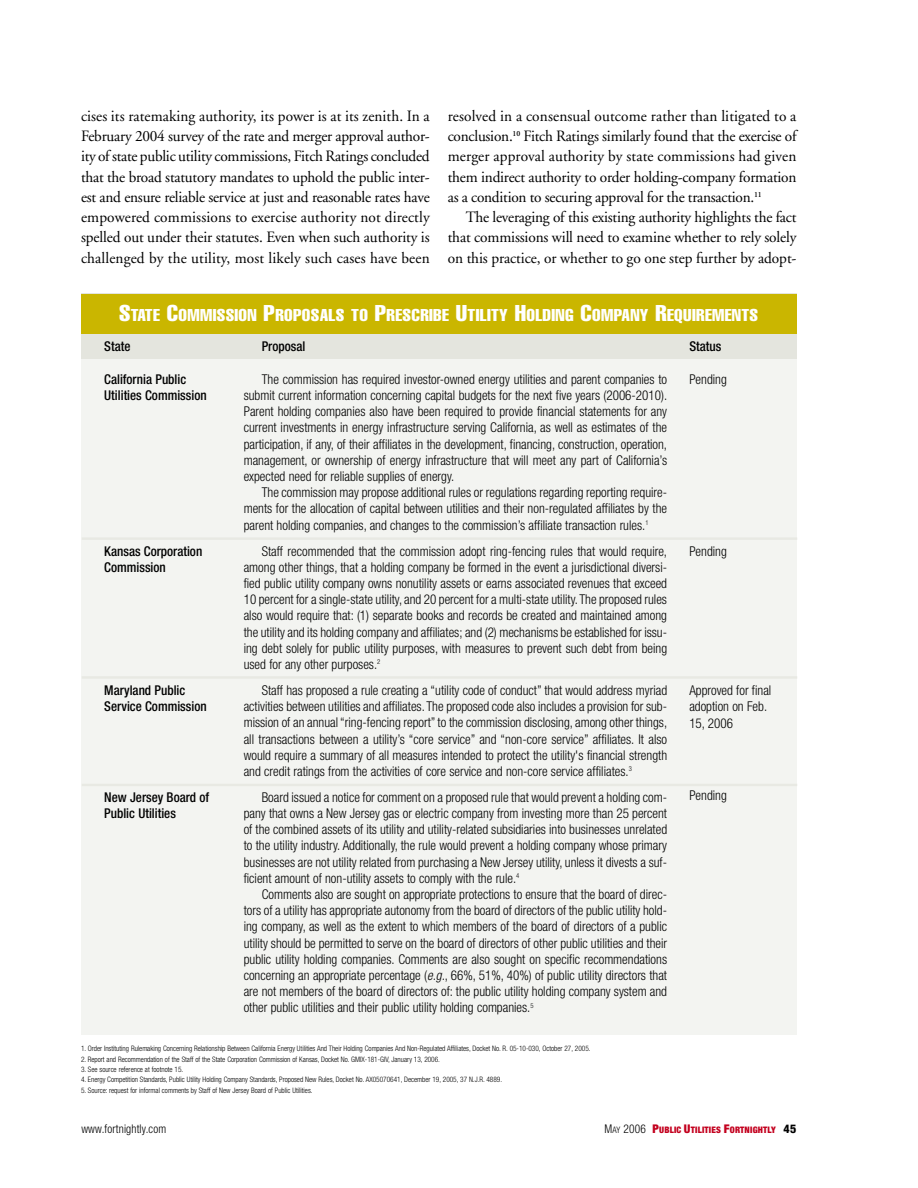
<style>
.page{position:relative;width:918px;height:1188px;background:#fff}
.page>*{position:absolute;margin:0;border:0;box-sizing:border-box;transform-origin:0 0}
.t1{font:extra-condensed 16.8px "Helvetica";letter-spacing:.02em;color:#fff;scale:1.09 1}
.t2{font:15.75px/20.2px "Adobe Garamond";letter-spacing:-.005em;color:#000;text-align:justify}
.t3{font:300 condensed 13.5px/16.2px "Helvetica Neue";color:#000;text-align:justify}
.t4{font:500 condensed 13.5px/16.2px "Helvetica Neue";color:#000}
.t5{font:300 condensed 12px "Helvetica Neue";letter-spacing:.015em;color:#000;scale:.95 1}
.t6{font:900 condensed 9px "Helvetica Neue";letter-spacing:.02em;color:#c3001e}
.t7{font:300 condensed 7.5px "Helvetica Neue";color:#000}
.s1{font-size:22.5px}
.s2{font-style:italic}
.s3{font-weight:300;font-size:12px;color:#000}
.s4{font-weight:300;color:#000}
.s5{font-size:12px}
.s6{font-weight:800;font-size:12px;color:#000}
</style>
<div class="page">
<div style="left:82px;top:294px;width:715px;height:741px;background:#f3f4f1"></div>
<div style="left:82px;top:294px;width:715px;height:65px;background:#e4e5de"></div>
<div style="left:82px;top:294px;width:715px;height:40px;background:#cab600"></div>
<hr style="left:82px;top:537px;width:715px;height:3px;background:#e8e9e3">
<hr style="left:82px;top:676px;width:715px;height:3px;background:#e8e9e3">
<hr style="left:82px;top:784px;width:715px;height:2px;background:#e8e9e3">
<p class="t2" style="left:81px;top:107px;width:350px">cises its ratemaking authority, its power is at its zenith. In a February 2004 survey of the rate and merger approval author&shy;ity of state public utility commissions, Fitch Ratings concluded that the broad statutory mandates to uphold the public inter&shy;est and ensure reliable service at just and reasonable rates have empowered commissions to exercise authority not directly spelled out under their statutes. Even when such authority is challenged by the utility, most likely such cases have been</p>
<p class="t2" style="left:448px;top:107px;width:350px">resolved in a consensual outcome rather than litigated to a conclusion.<sup>10</sup> Fitch Ratings similarly found that the exercise of merger approval authority by state commissions had given them indirect authority to order holding-company formation as a condition to securing approval for the transaction.<sup>11</sup></p>
<p class="t2" style="left:448px;top:208px;width:350px;text-indent:18px">The leveraging of this existing authority highlights the fact that commissions will need to examine whether to rely solely on this practice, or whether to go one step further by adopt-</p>
<p class="t1" style="left:119px;top:309px;width:588px"><span class="s1">S</span>TATE <span class="s1">C</span>OMMISSION <span class="s1">P</span>ROPOSALS TO <span class="s1">P</span>RESCRIBE <span class="s1">U</span>TILITY <span class="s1">H</span>OLDING <span class="s1">C</span>OMPANY <span class="s1">R</span>EQUIREMENTS</p>
<p class="t4" style="left:262px;top:340px;width:45px">Proposal</p>
<p class="t3" style="left:244px;top:372px;width:425px;text-indent:18px">The commission has required investor-owned energy utilities and parent companies to submit current information concerning capital budgets for the next five years (2006-2010).<br>Parent holding companies also have been required to provide financial statements for any current investments in energy infrastructure serving California, as well as estimates of the participation, if any, of their affiliates in the development, financing, construction, operation, management, or ownership of energy infrastructure that will meet any part of California’s expected need for reliable supplies of energy.</p>
<p class="t3" style="left:244px;top:486px;width:425px;text-indent:18px">The commission may propose additional rules or regulations regarding reporting require&shy;ments for the allocation of capital between utilities and their non-regulated affiliates by the parent holding companies, and changes to the commission’s affiliate transaction rules.<sup>1</sup></p>
<p class="t3" style="left:244px;top:544px;width:425px;text-indent:18px">Staff recommended that the commission adopt ring-fencing rules that would require, among other things, that a holding company be formed in the event a jurisdictional diversi&shy;fied public utility company owns nonutility assets or earns associated revenues that exceed 10 percent for a single-state utility, and 20 percent for a multi-state utility.The proposed rules also would require that: (1) separate books and records be created and maintained among the utility and its holding company and affiliates; and (2) mechanisms be established for issu&shy;ing debt solely for public utility purposes, with measures to prevent such debt from being used for any other purposes.<sup>2</sup></p>
<p class="t3" style="left:244px;top:683px;width:425px;text-indent:18px">Staff has proposed a rule creating a “utility code of conduct” that would address myriad activities between utilities and affiliates. The proposed code also includes a provision for sub&shy;mission of an annual “ring-fencing report” to the commission disclosing, among other things, all transactions between a utility’s “core service” and “non-core service” affiliates. It also would require a summary of all measures intended to protect the utility's financial strength and credit ratings from the activities of core service and non-core service affiliates.<sup>3</sup></p>
<p class="t3" style="left:244px;top:790px;width:425px;text-indent:18px">Board issued a notice for comment on a proposed rule that would prevent a holding com&shy;pany that owns a New Jersey gas or electric company from investing more than 25 percent of the combined assets of its utility and utility-related subsidiaries into businesses unrelated to the utility industry. Additionally, the rule would prevent a holding company whose primary businesses are not utility related from purchasing a New Jersey utility, unless it divests a suf&shy;ficient amount of non-utility assets to comply with the rule.<sup>4</sup></p>
<p class="t3" style="left:244px;top:887px;width:425px;text-indent:18px">Comments also are sought on appropriate protections to ensure that the board of direc&shy;tors of a utility has appropriate autonomy from the board of directors of the public utility hold&shy;ing company, as well as the extent to which members of the board of directors of a public utility should be permitted to serve on the board of directors of other public utilities and their public utility holding companies. Comments are also sought on specific recommendations concerning an appropriate percentage (<span class="s2">e.g.</span>, 66%, 51%, 40%) of public utility directors that are not members of the board of directors of: the public utility holding company system and other public utilities and their public utility holding companies.<sup>5</sup></p>
<p class="t4" style="left:104px;top:340px;width:28px">State</p>
<p class="t4" style="left:104px;top:372px;width:104px">California Public<br>Utilities Commission</p>
<p class="t4" style="left:689px;top:340px;width:34px">Status</p>
<p class="t3" style="left:689px;top:372px;width:39px">Pending</p>
<p class="t4" style="left:104px;top:544px;width:100px">Kansas Corporation<br>Commission</p>
<p class="t3" style="left:689px;top:544px;width:39px">Pending</p>
<p class="t4" style="left:104px;top:683px;width:104px">Maryland Public<br>Service Commission</p>
<p class="t3" style="left:689px;top:683px;width:83px;text-align:left">Approved for final adoption on Feb.<br>15, 2006</p>
<p class="t3" style="left:689px;top:788px;width:39px">Pending</p>
<p class="t4" style="left:104px;top:790px;width:106px">New Jersey Board of<br>Public Utilities</p>
<p class="t7" style="left:81px;top:1046px;width:511px">1. Order Instituting Rulemaking Concerning Relationship Between California Energy Utilities And Their Holding Companies And Non-Regulated Affiliates, Docket No. R. 05-10-030, October 27, 2005.</p>
<p class="t7" style="left:81px;top:1056px;width:361px">2. Report and Recommendation of the Staff of the State Corporation Commission of Kansas, Docket No. GMIX-181-GIV, January 13, 2006.</p>
<p class="t7" style="left:81px;top:1067px;width:104px">3. See source reference at footnote 15.</p>
<p class="t7" style="left:81px;top:1077px;width:423px">4. Energy Competition Standards, Public Utility Holding Company Standards, Proposed New Rules, Docket No. AX05070641, December 19, 2005, 37 N.J.R. 4889.</p>
<p class="t7" style="left:81px;top:1087px;width:233px">5. Source: request for informal comments by Staff of New Jersey Board of Public Utilities.</p>
<p class="t5" style="left:81px;top:1125px;width:91px">www.fortnightly.com</p>
<p class="t6" style="left:605px;top:1127px;width:193px"><span class="s3">M</span><span class="s4">AY</span> <span class="s3">2006</span> <span class="s5">P</span>UBLIC <span class="s5">U</span>TILITIES <span class="s5">F</span>ORTNIGHTLY <span class="s6">45</span></p>
</div>
